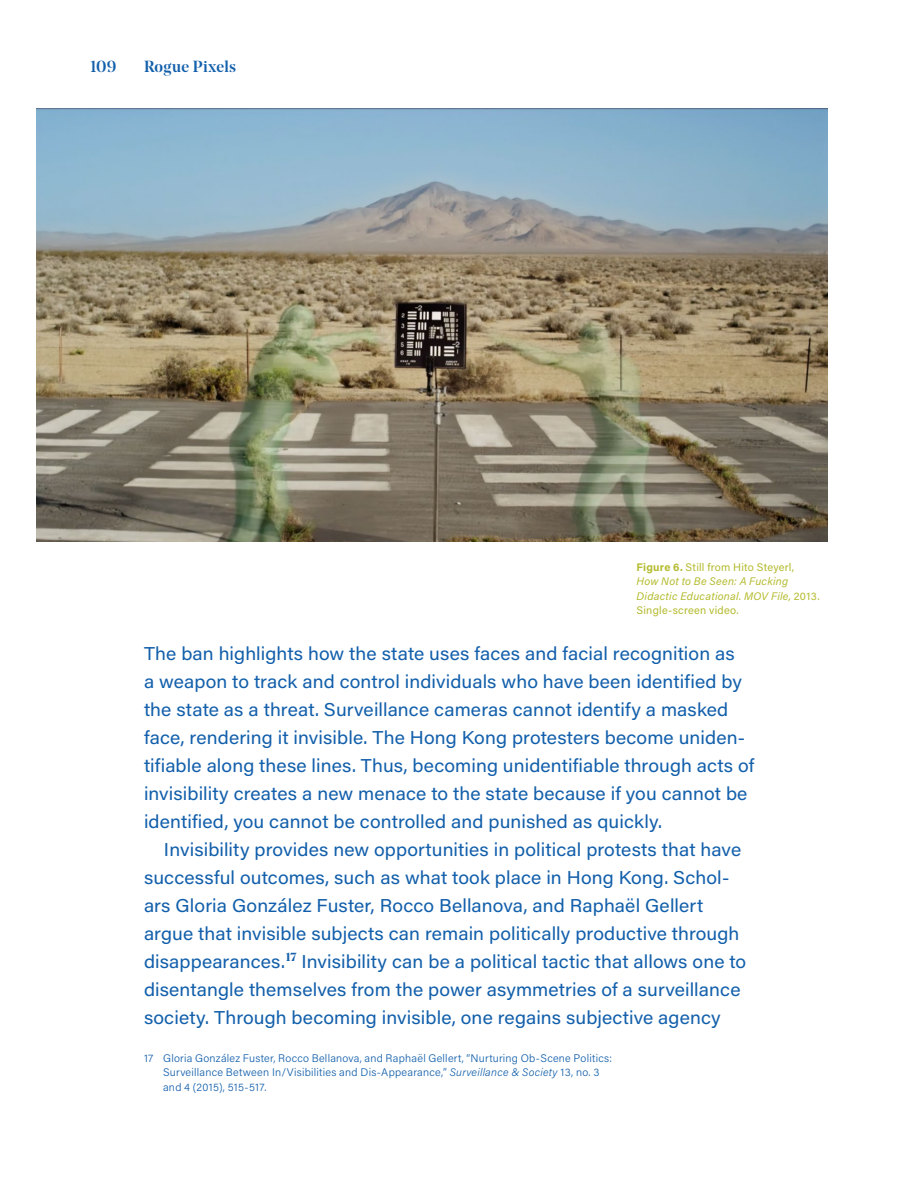
<style>
.page{position:relative;width:900px;height:1188px;background:#fff}
.page>*{position:absolute;margin:0;border:0;box-sizing:border-box;transform-origin:0 0}
.t1{font:18.4px/28px "Acumin Variable Concept";letter-spacing:.05em;color:#125fab}
.t2{font:500 16px "Noe Display";letter-spacing:.015em;color:#125fab}
.t3{font:11px/14.4px "Acumin Variable Concept";letter-spacing:.03em;color:#125fab}
.t4{font:11px/14.4px "Acumin Variable Concept";letter-spacing:.04em;color:#b4bb2e}
</style>
<div class="page">
<img style="left:36px;top:108px;width:792px;height:433px">
<p class="t2" style="left:90px;top:56px;width:28px">109</p>
<p class="t2" style="left:144px;top:56px;width:94px">Rogue Pixels</p>
<p class="t4" style="left:636px;top:559px;width:184px">Figure 6. Still from Hito Steyerl,<br>How Not to Be Seen: A Fucking<br>Didactic Educational. MOV File, 2013.<br>Single-screen video.</p>
<p class="t1" style="left:144px;top:639px;width:611px">The ban highlights how the state uses faces and facial recognition as<br>a weapon to track and control individuals who have been identified by the state as a threat. Surveillance cameras cannot identify a masked face, rendering it invisible. The Hong Kong protesters become uniden&shy;tifiable along these lines. Thus, becoming unidentifiable through acts of invisibility creates a new menace to the state because if you cannot be identified, you cannot be controlled and punished as quickly.</p>
<p class="t1" style="left:144px;top:835px;width:603px;text-indent:20px">Invisibility provides new opportunities in political protests that have successful outcomes, such as what took place in Hong Kong. Schol&shy;ars Gloria González Fuster, Rocco Bellanova, and Raphaël Gellert argue that invisible subjects can remain politically productive through disappearances.<sup>17</sup> Invisibility can be a political tactic that allows one to disentangle themselves from the power asymmetries of a surveillance society. Through becoming invisible, one regains subjective agency</p>
<p class="t3" style="left:163px;top:1050px;width:450px;text-indent:-19px">17 Gloria González Fuster, Rocco Bellanova, and Raphaël Gellert, “Nurturing Ob-Scene Politics:<br>Surveillance Between In/Visibilities and Dis-Appearance,” Surveillance &amp; Society 13, no. 3 and 4 (2015), 515-517.</p>
</div>
